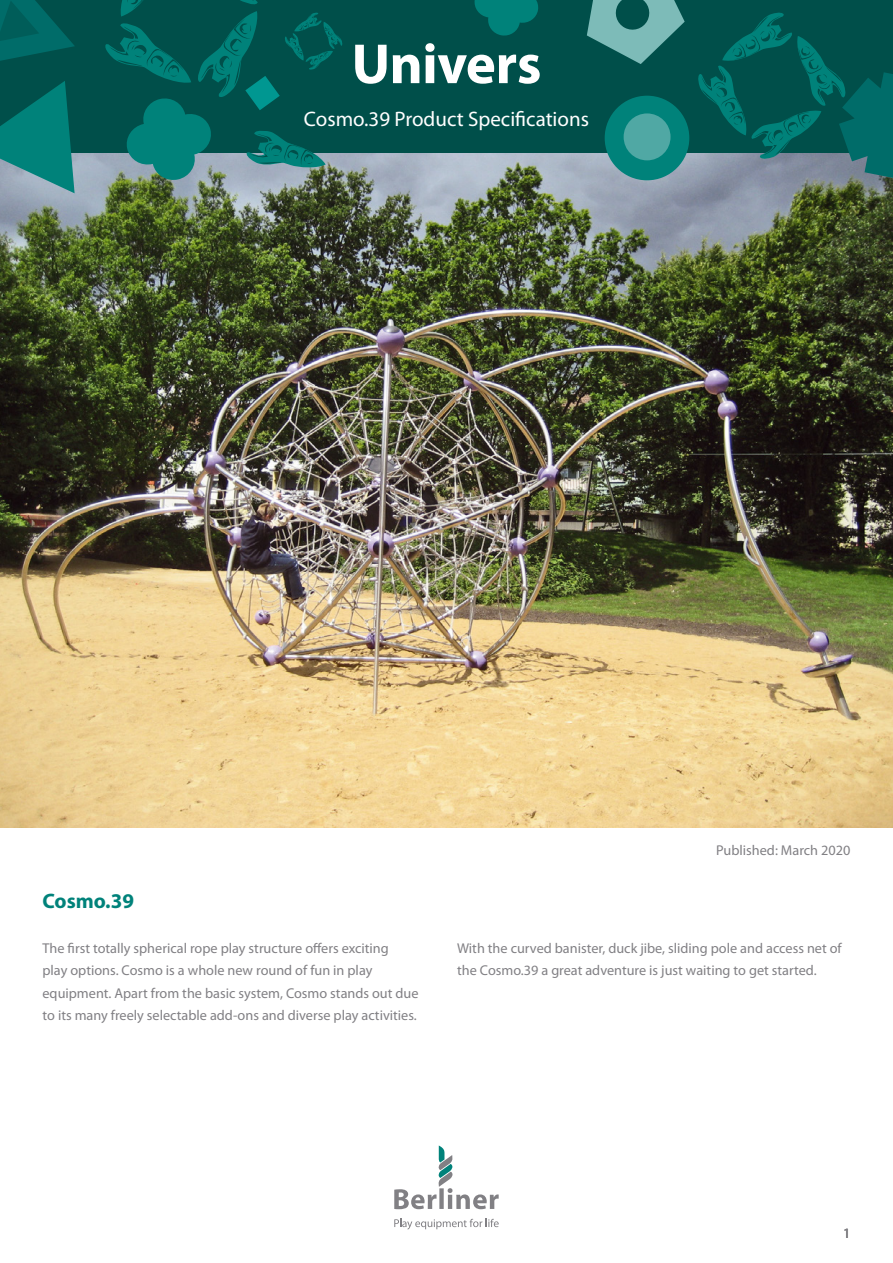
<style>
.page{position:relative;width:893px;height:1263px;background:#fff}
.page>*{position:absolute;margin:0;border:0;box-sizing:border-box;transform-origin:0 0}
.t1{font:700 57px "Myriad Pro";letter-spacing:-.01em;color:#fff}
.t2{font:21px "Myriad Pro";color:#fff}
.t3{font:700 21px "Myriad Pro";color:#00827a}
.t4{font:14.25px/22.5px "Myriad Pro";color:#818084}
</style>
<div class="page">
<img style="left:0;top:153px;width:893px;height:674px">
<div style="left:0;top:0;width:893px;height:153px;background:#004f4a"></div>
<svg style="left:0;top:0;width:74px;height:61px"></svg>
<svg style="left:0;top:81px;width:75px;height:112px"></svg>
<div style="left:605px;top:96px;width:84px;height:84px;background:#00827a;border-radius:50%"></div>
<div style="left:624px;top:113px;width:47px;height:47px;background:#50a8a4;border-radius:50%"></div>
<svg style="left:587px;top:0;width:98px;height:64px"></svg>
<svg style="left:474px;top:0;width:64px;height:36px"></svg>
<svg style="left:696px;top:12px;width:197px;height:166px"></svg>
<svg style="left:103px;top:0;width:240px;height:182px"></svg>
<svg style="left:394px;top:1145px;width:105px;height:64px"></svg>
<svg style="left:394px;top:1219px;width:105px;height:10px"></svg>
<h1 class="t1" style="left:351px;top:27px;width:192px">Univers</h1>
<h2 class="t2" style="left:304px;top:106px;width:287px">Cosmo.39 Product Specifications</h2>
<p class="t4" style="left:716px;top:839px;width:136px">Published: March 2020</p>
<h2 class="t3" style="left:43px;top:887px;width:93px">Cosmo.39</h2>
<p class="t4" style="left:43px;top:936px;width:378px">The first totally spherical rope play structure offers exciting<br>play options. Cosmo is a whole new round of fun in play equipment. Apart from the basic system, Cosmo stands out due to its many freely selectable add-ons and diverse play activities.</p>
<p class="t4" style="left:457px;top:936px;width:386px">With the curved banister, duck jibe, sliding pole and access net of the Cosmo.39 a great adventure is just waiting to get started.</p>
<p class="t4" style="left:843px;top:1221px;width:9px">1</p>
</div>
